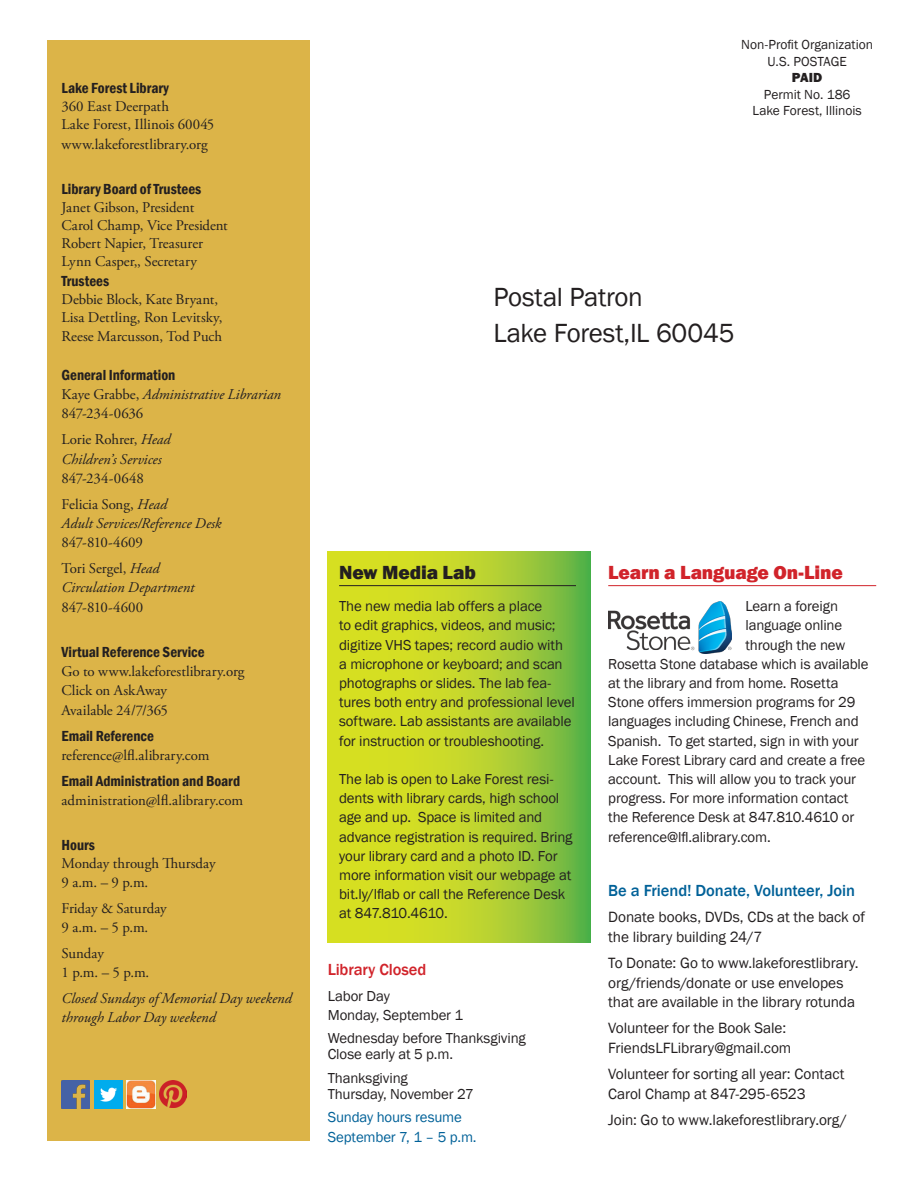
<style>
.page{position:relative;width:918px;height:1188px;background:#fff}
.page>*{position:absolute;margin:0;border:0;box-sizing:border-box;transform-origin:0 0}
.t1{font:27px "Franklin Gothic";letter-spacing:-.01em;color:#231f20}
.headline{font:800 19.5px "Franklin Gothic";letter-spacing:-.01em;color:#d1232a}
.headline_black_not_r{font:800 19.5px "Franklin Gothic";letter-spacing:-.01em;color:#231f20}
.t2{font:500 16.5px "Franklin Gothic";letter-spacing:-.005em;color:#016198}
.subhead_red{font:500 16.5px "Franklin Gothic";letter-spacing:-.005em;color:#d1232a}
.t3{font:15.3px/19.5px "Franklin Gothic";letter-spacing:-.005em;color:#231f20}
.subhead_3{font:600 condensed 15px "Franklin Gothic";letter-spacing:-.005em;color:#231f20}
.body{font:14.85px/19.2px "Franklin Gothic";letter-spacing:-.01em;color:#231f20}
.body_serif_space_aft{font:14.85px/19.2px "Adobe Garamond Pro";color:#231f20}
.body_serif{font:14.85px/18px "Adobe Garamond Pro";letter-spacing:-.005em;color:#231f20}
.body_serif_space_aft-2{font:italic 14.85px/19.2px "Adobe Garamond Pro";color:#231f20}
.body_with_space_belo{font:14.85px/16.5px "Franklin Gothic";letter-spacing:-.01em;color:#231f20}
.body_with_space_belo-2{font:14.85px/19.2px "Franklin Gothic";letter-spacing:-.01em;color:#016198}
.t4{font:13.5px "Franklin Gothic";color:#231f20}
.t5{font:800 13.5px "Franklin Gothic";color:#231f20}
.s1{font-style:italic}
.s2{font-style:normal}
</style>
<div class="page">
<img style="left:608px;top:602px;width:124px;height:52px">
<svg style="left:328px;top:551px;width:262px;height:392px;background:#b5d22f"></svg>
<div style="left:47px;top:40px;width:263px;height:1101px;background:#dcb448"></div>
<img style="left:62px;top:1080px;width:28px;height:28px">
<img style="left:160px;top:1081px;width:26px;height:27px">
<img style="left:94px;top:1080px;width:29px;height:28px">
<img style="left:127px;top:1080px;width:29px;height:28px">
<hr style="left:339px;top:585px;width:237px;height:1px;background:#231f20">
<hr style="left:608px;top:585px;width:268px;height:1px;background:#d1232a">
<p class="subhead_3" style="left:62px;top:78px;width:109px">Lake Forest Library</p>
<p class="body_serif" style="left:62px;top:98px;width:109px">360 East Deerpath</p>
<p class="body_serif" style="left:62px;top:116px;width:154px">Lake Forest, Illinois 60045</p>
<p class="body_serif_space_aft" style="left:62px;top:135px;width:148px">www.lakeforestlibrary.org</p>
<p class="subhead_3" style="left:62px;top:179px;width:141px">Library Board of Trustees</p>
<p class="body_serif" style="left:62px;top:199px;width:134px">Janet Gibson, President</p>
<p class="body_serif" style="left:62px;top:217px;width:168px">Carol Champ, Vice President</p>
<p class="body_serif" style="left:62px;top:235px;width:143px">Robert Napier, Treasurer</p>
<p class="body_serif" style="left:62px;top:253px;width:137px">Lynn Casper,, Secretary</p>
<p class="subhead_3" style="left:62px;top:271px;width:49px">Trustees</p>
<p class="body_serif" style="left:62px;top:290px;width:162px">Debbie Block, Kate Bryant,<br>Lisa Dettling, Ron Levitsky,</p>
<p class="body_serif" style="left:62px;top:328px;width:162px">Reese Marcusson, Tod Puch</p>
<p class="subhead_3" style="left:62px;top:365px;width:115px">General Information</p>
<p class="body_serif_space_aft" style="left:62px;top:385px;width:221px">Kaye Grabbe, <span class="s1">Administrative Librarian<br></span>847-234-0636</p>
<p class="body_serif_space_aft" style="left:62px;top:431px;width:111px">Lorie Rohrer, <span class="s1">Head<br>Children’s Services<br></span>847-234-0648</p>
<p class="body_serif_space_aft-2" style="left:62px;top:495px;width:162px"><span class="s2">Felicia Song,</span> Head<br>Adult Services/Reference Desk<br><span class="s2">847-810-4609</span></p>
<p class="body_serif_space_aft-2" style="left:62px;top:559px;width:134px"><span class="s2">Tori Sergel,</span> Head<br>Circulation Department<br><span class="s2">847-810-4600</span></p>
<p class="subhead_3" style="left:62px;top:642px;width:145px">Virtual Reference Service</p>
<p class="body_serif_space_aft" style="left:62px;top:662px;width:185px">Go to www.lakeforestlibrary.org<br>Click on AskAway<br>Available 24/7/365</p>
<p class="subhead_3" style="left:62px;top:726px;width:94px">Email Reference</p>
<p class="body_serif_space_aft" style="left:62px;top:746px;width:150px">reference@lfl.alibrary.com</p>
<p class="subhead_3" style="left:62px;top:771px;width:180px">Email Administration and Board</p>
<p class="body_serif_space_aft" style="left:62px;top:792px;width:183px">administration@lfl.alibrary.com</p>
<p class="subhead_3" style="left:62px;top:835px;width:35px">Hours</p>
<p class="body_serif" style="left:62px;top:855px;width:156px">Monday through Thursday</p>
<p class="body_serif_space_aft" style="left:62px;top:873px;width:88px">9 a.m. – 9 p.m.</p>
<p class="body_serif_space_aft" style="left:62px;top:899px;width:107px">Friday &amp; Saturday<br>9 a.m. – 5 p.m.</p>
<p class="body_serif_space_aft" style="left:62px;top:944px;width:89px">Sunday<br>1 p.m. – 5 p.m.</p>
<p class="body_serif_space_aft-2" style="left:62px;top:989px;width:232px">Closed Sundays of Memorial Day weekend through Labor Day weekend</p>
<p class="t4" style="left:741px;top:37px;width:133px">Non-Profit Organization</p>
<p class="t4" style="left:768px;top:53px;width:81px">U.S. POSTAGE</p>
<p class="t5" style="left:792px;top:69px;width:32px">PAID</p>
<p class="t4" style="left:764px;top:86px;width:88px">Permit No. 186</p>
<p class="t4" style="left:752px;top:103px;width:111px">Lake Forest, Illinois</p>
<p class="t1" style="left:494px;top:280px;width:151px">Postal Patron</p>
<p class="t1" style="left:494px;top:316px;width:243px">Lake Forest,IL 60045</p>
<p class="headline_black_not_r" style="left:339px;top:559px;width:138px">New Media Lab</p>
<p class="body" style="left:339px;top:597px;width:237px">The new media lab offers a place<br>to edit graphics, videos, and music; digitize VHS tapes; record audio with<br>a microphone or keyboard; and scan photographs or slides. The lab fea&shy;tures both entry and professional level software. Lab assistants are available for instruction or troubleshooting.</p>
<p class="body" style="left:339px;top:770px;width:235px">The lab is open to Lake Forest resi&shy;dents with library cards, high school age and up. Space is limited and advance registration is required. Bring your library card and a photo ID. For more information visit our webpage at bit.ly/lflab or call the Reference Desk at 847.810.4610.</p>
<p class="subhead_red" style="left:328px;top:959px;width:100px">Library Closed</p>
<p class="body_with_space_belo" style="left:328px;top:986px;width:137px;line-height:19.2px">Labor Day<br>Monday, September 1</p>
<p class="body_with_space_belo" style="left:328px;top:1030px;width:200px">Wednesday before Thanksgiving<br>Close early at 5 p.m.</p>
<p class="body_with_space_belo" style="left:328px;top:1070px;width:148px">Thanksgiving<br>Thursday, November 27</p>
<p class="body_with_space_belo-2" style="left:328px;top:1108px;width:150px">Sunday hours resume<br>September 7, 1 – 5 p.m.</p>
<p class="headline" style="left:608px;top:559px;width:236px">Learn a Language On-Line</p>
<p class="body" style="left:745px;top:597px;width:94px">Learn a foreign</p>
<p class="body" style="left:745px;top:616px;width:98px">language online</p>
<p class="body" style="left:745px;top:635px;width:101px">through the new</p>
<p class="body" style="left:608px;top:655px;width:262px">Rosetta Stone database which is available</p>
<p class="body" style="left:608px;top:674px;width:232px">at the library and from home. Rosetta</p>
<p class="body" style="left:608px;top:693px;width:249px">Stone offers immersion programs for 29</p>
<p class="body" style="left:608px;top:712px;width:252px">languages including Chinese, French and</p>
<p class="body" style="left:608px;top:731px;width:252px">Spanish. To get started, sign in with your</p>
<p class="body" style="left:608px;top:751px;width:258px">Lake Forest Library card and create a free</p>
<p class="body" style="left:608px;top:770px;width:249px">account. This will allow you to track your</p>
<p class="body" style="left:608px;top:789px;width:242px">progress. For more information contact</p>
<p class="body" style="left:608px;top:808px;width:248px">the Reference Desk at 847.810.4610 or</p>
<p class="body" style="left:608px;top:827px;width:164px">reference@lfl.alibrary.com.</p>
<p class="t2" style="left:608px;top:880px;width:248px">Be a Friend! Donate, Volunteer, Join</p>
<p class="t3" style="left:608px;top:908px;width:258px">Donate books, DVDs, CDs at the back of the library building 24/7</p>
<p class="t3" style="left:608px;top:954px;width:252px">To Donate: Go to www.lakeforestlibrary. org/friends/donate or use envelopes that are available in the library rotunda</p>
<p class="t3" style="left:608px;top:1019px;width:185px">Volunteer for the Book Sale:<br>FriendsLFLibrary@gmail.com</p>
<p class="t3" style="left:608px;top:1065px;width:238px">Volunteer for sorting all year: Contact<br>Carol Champ at 847-295-6523</p>
<p class="t3" style="left:608px;top:1110px;width:240px">Join: Go to www.lakeforestlibrary.org/</p>
</div>
